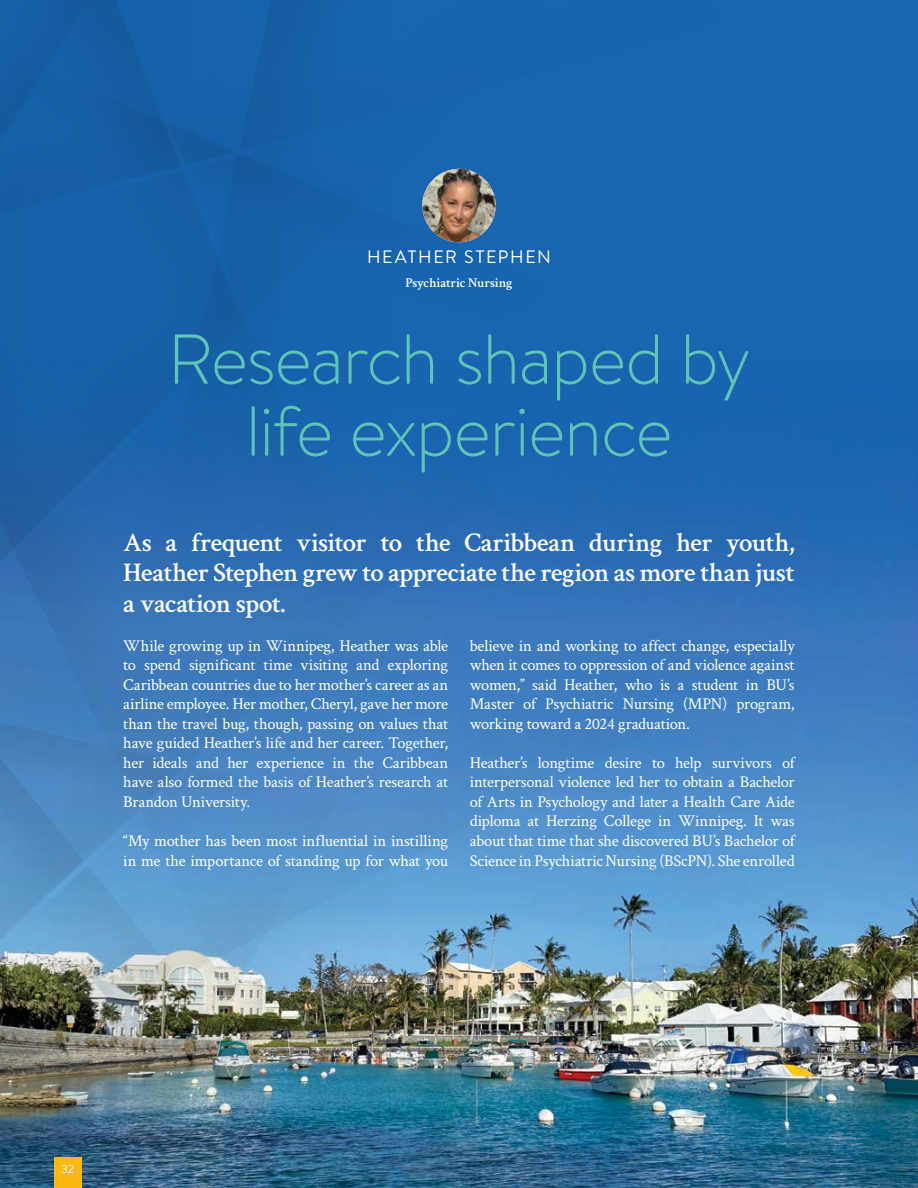
<style>
.page{position:relative;width:918px;height:1188px;background:#fff}
.page>*{position:absolute;margin:0;border:0;box-sizing:border-box;transform-origin:0 0}
.t1{font:300 70.5px/72px "Brandon Text";letter-spacing:-.02em;color:#5ec4b5;text-align:center}
.t2{font:600 27px/30px "Crimson Text";letter-spacing:-.03em;color:#fff;text-align:justify}
.t3{font:18px "Brandon Text";letter-spacing:.085em;color:#fff}
.t4{font:16.5px/19.5px "Crimson Text";letter-spacing:-.015em;color:#fff;text-align:justify}
.t5{font:600 13.5px "Crimson Text";letter-spacing:-.01em;color:#fff}
.t6{font:12px "Brandon Grotesque";color:#fff}
</style>
<div class="page">
<img style="left:0;top:0;width:917px;height:1188px">
<hr style="left:917px;top:0;width:1px;height:1188px;background:#275660">
<img style="left:422px;top:169px;width:74px;height:73px;border-radius:37px">
<div style="left:54px;top:1157px;width:28px;height:31px;background:#fdb913"></div>
<p class="t3" style="left:367px;top:244px;width:185px">HEATHER STEPHEN</p>
<p class="t5" style="left:406px;top:273px;width:108px">Psychiatric Nursing</p>
<h1 class="t1" style="left:168px;top:321px;width:584px">Research shaped by life experience</h1>
<h2 class="t2" style="left:123px;top:526px;width:673px">As a frequent visitor to the Caribbean during her youth, Heather Stephen grew to appreciate the region as more than just a vacation spot.</h2>
<p class="t4" style="left:123px;top:635px;width:326px">While growing up in Winnipeg, Heather was able to spend significant time visiting and exploring Caribbean countries due to her mother’s career as an airline employee. Her mother, Cheryl, gave her more than the travel bug, though, passing on values that have guided Heather’s life and her career. Together, her ideals and her experience in the Caribbean have also formed the basis of Heather’s research at Brandon University.</p>
<p class="t4" style="left:123px;top:830px;width:326px">“My mother has been most influential in instilling in me the importance of standing up for what you</p>
<p class="t4" style="left:470px;top:635px;width:326px">believe in and working to affect change, especially when it comes to oppression of and violence against women,” said Heather, who is a student in BU’s Master of Psychiatric Nursing (MPN) program, working toward a 2024 graduation.</p>
<p class="t4" style="left:470px;top:752px;width:326px">Heather’s longtime desire to help survivors of interpersonal violence led her to obtain a Bachelor of Arts in Psychology and later a Health Care Aide diploma at Herzing College in Winnipeg. It was about that time that she discovered BU’s Bachelor of Science in Psychiatric Nursing (BScPN). She enrolled</p>
<p class="t6" style="left:62px;top:1160px;width:8px">2</p>
<p class="t6" style="left:62px;top:1160px;width:14px">32</p>
</div>
